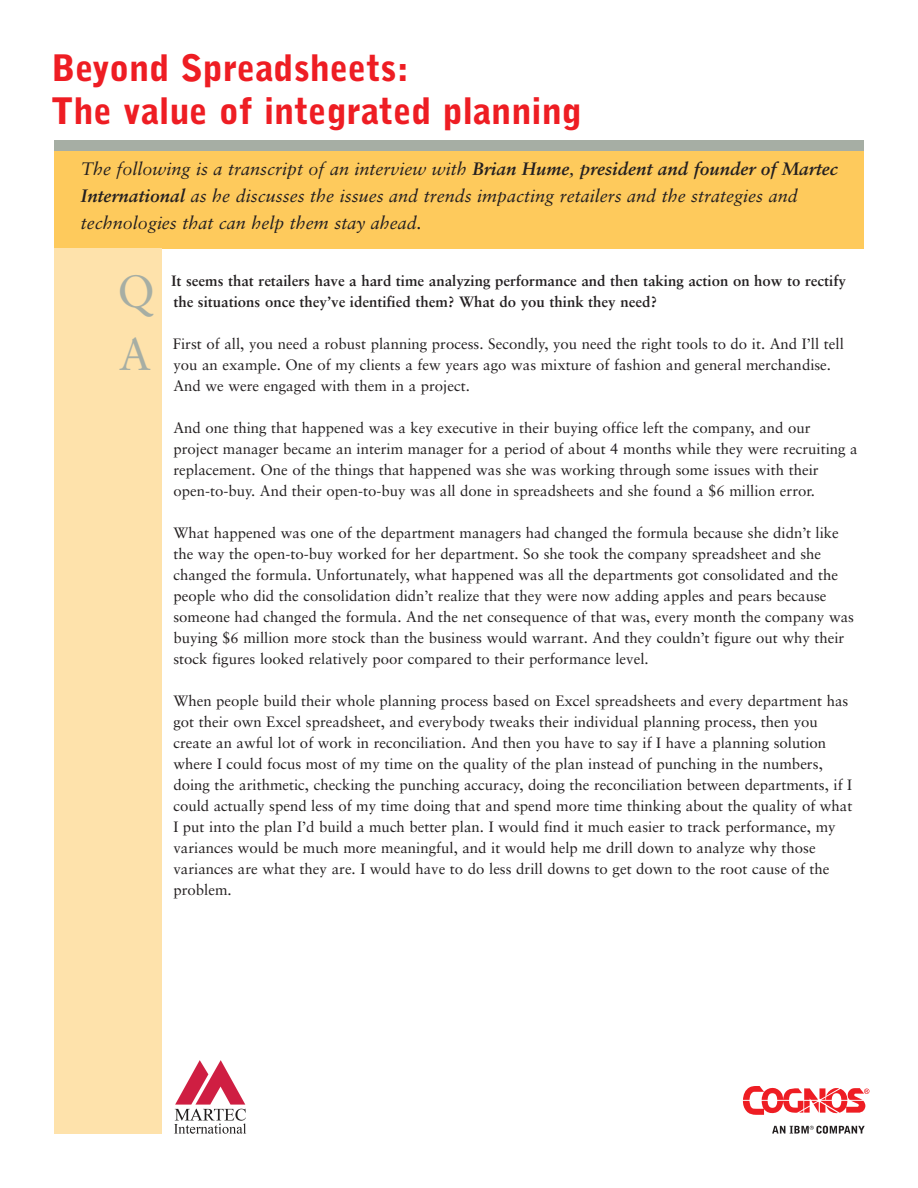
<style>
.page{position:relative;width:918px;height:1188px;background:#fff}
.page>*{position:absolute;margin:0;border:0;box-sizing:border-box;transform-origin:0 0}
.t1{font:45px "Sabon";color:#a6aea4}
.t2{font:900 36.3px/43.7px "Bell Gothic";color:#ee1d23}
.t3{font:italic 18px/27px "Sabon";color:#231f20}
.t4{font:15px/21px "Sabon";color:#231f20}
.t5{font:700 15px/21px "Sabon";color:#231f20}
.s1{font-weight:700}
</style>
<div class="page">
<div style="left:54px;top:150px;width:810px;height:99px;background:#feca5c"></div>
<div style="left:54px;top:140px;width:810px;height:10px;background:#a6aea4"></div>
<svg style="left:743px;top:1086px;width:126px;height:29px"></svg>
<svg style="left:772px;top:1126px;width:93px;height:8px"></svg>
<img style="left:174px;top:1060px;width:73px;height:74px">
<div style="left:54px;top:249px;width:107px;height:885px;background:#fee2ab"></div>
<h2 class="t2" style="left:51px;top:49px;width:532px">Beyond Spreadsheets:<br>The value of integrated planning</h2>
<p class="t3" style="left:81px;top:157px;width:758px">The following is a transcript of an interview with <span class="s1">Brian Hume</span>, <span class="s1">president and founder of Martec<br>International</span> as he discusses the issues and trends impacting retailers and the strategies and technologies that can help them stay ahead.</p>
<h1 class="t1" style="left:118px;top:273px;width:39px">Q</h1>
<p class="t5" style="left:171px;top:272px;width:676px">It seems that retailers have a hard time analyzing performance and then taking action on how to rectify the situations once they’ve identified them? What do you think they need?</p>
<h1 class="t1" style="left:119px;top:336px;width:34px">A</h1>
<p class="t4" style="left:173px;top:335px;width:673px">First of all, you need a robust planning process. Secondly, you need the right tools to do it. And I’ll tell you an example. One of my clients a few years ago was mixture of fashion and general merchandise.<br>And we were engaged with them in a project.</p>
<p class="t4" style="left:173px;top:419px;width:686px">And one thing that happened was a key executive in their buying office left the company, and our project manager became an interim manager for a period of about 4 months while they were recruiting a replacement. One of the things that happened was she was working through some issues with their open-to-buy. And their open-to-buy was all done in spreadsheets and she found a $6 million error.</p>
<p class="t4" style="left:173px;top:524px;width:682px">What happened was one of the department managers had changed the formula because she didn’t like the way the open-to-buy worked for her department. So she took the company spreadsheet and she changed the formula. Unfortunately, what happened was all the departments got consolidated and the people who did the consolidation didn’t realize that they were now adding apples and pears because someone had changed the formula. And the net consequence of that was, every month the company was buying $6 million more stock than the business would warrant. And they couldn’t figure out why their stock figures looked relatively poor compared to their performance level.</p>
<p class="t4" style="left:173px;top:692px;width:681px">When people build their whole planning process based on Excel spreadsheets and every department has got their own Excel spreadsheet, and everybody tweaks their individual planning process, then you create an awful lot of work in reconciliation. And then you have to say if I have a planning solution where I could focus most of my time on the quality of the plan instead of punching in the numbers, doing the arithmetic, checking the punching accuracy, doing the reconciliation between departments, if I could actually spend less of my time doing that and spend more time thinking about the quality of what I put into the plan I’d build a much better plan. I would find it much easier to track performance, my variances would be much more meaningful, and it would help me drill down to analyze why those variances are what they are. I would have to do less drill downs to get down to the root cause of the problem.</p>
</div>
